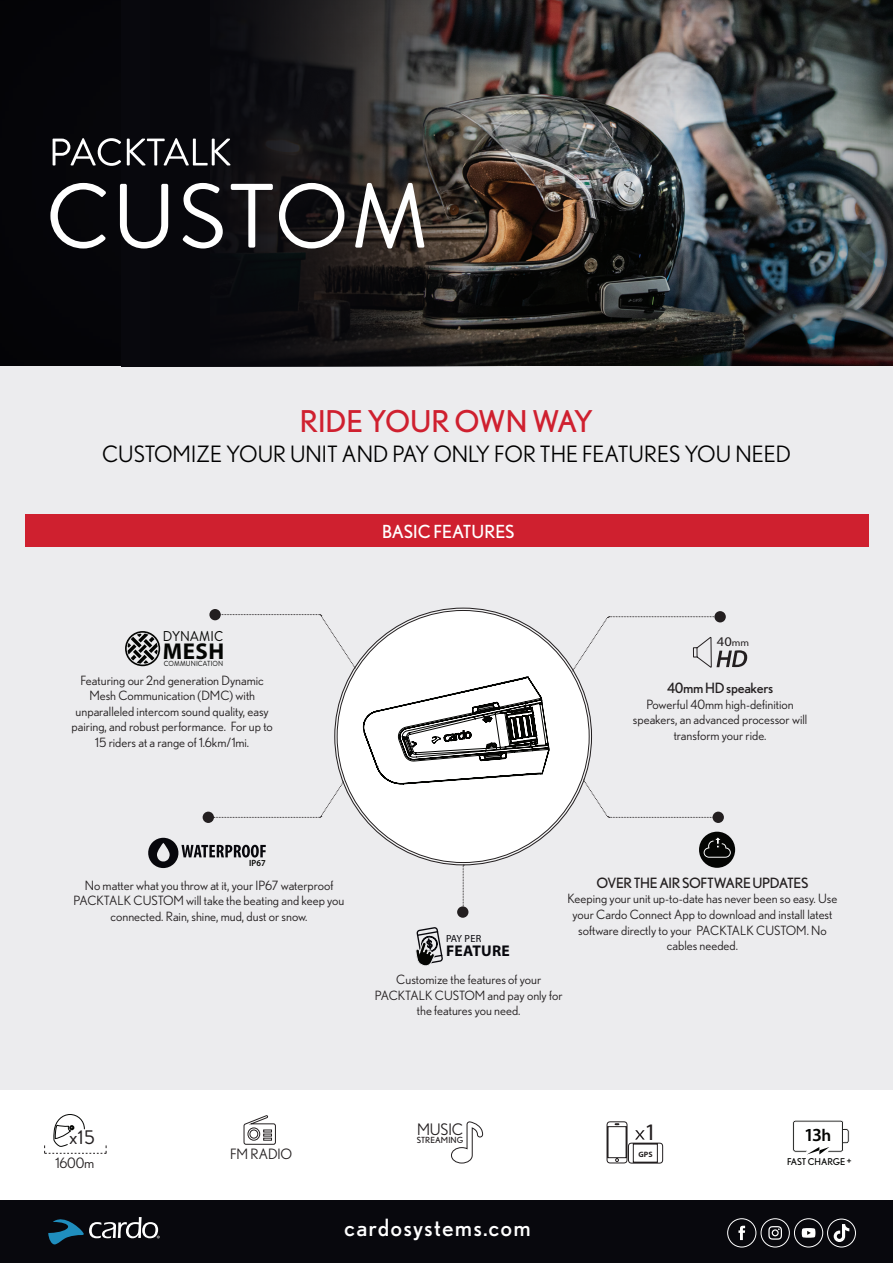
<style>
.page{position:relative;width:893px;height:1263px;background:#fff}
.page>*{position:absolute;margin:0;border:0;box-sizing:border-box;transform-origin:0 0}
.t1{font:91.05px "Brandon Text";letter-spacing:.02em;color:#fff}
.t2{font:30px "Nobel";color:#cf202f}
.t3{font:23.85px "Myriad Pro";color:#231f20}
.t4{font:23.7px "Nobel";letter-spacing:.05em;color:#fff}
.t5{font:700 22.95px "Myriad Pro";color:#040503}
.t6{font:22.5px "Nobel";color:#000}
.t7{font:20.1px "Brandon Grotesque";color:#231f20}
.t8{font:600 18.45px "Myriad Pro";color:#040503}
.t9{font:18px "Nobel";color:#fff}
.t10{font:15.9px "Nobel";letter-spacing:-.01em;color:#231f20}
.t11{font:700 15.6px "Myriad Pro";letter-spacing:.02em;color:#08080d}
.t12{font:14.25px "Nobel";letter-spacing:-.01em;color:#231f20}
.t13{font:14.25px "Brandon Text";letter-spacing:.02em;color:#040503;scale:.91 1}
.t14{font:14.1px "Nobel";letter-spacing:-.02em;color:#231f20}
.t15{font:13.35px "Myriad Pro";color:#231f20;scale:1.09 1}
.t16{font:12.75px/15.6px "Nobel";color:#231f20;text-align:center}
.t17{font:10.35px "Myriad Pro";letter-spacing:-.02em;color:#08080d}
.t18{font:9.3px "Nobel";letter-spacing:-.005em;color:#040503}
.t19{font:600 9px "Myriad Pro";color:#040503;scale:.95 1}
.t20{font:8.4px "Nobel";letter-spacing:.01em;color:#231f20}
.t21{font:700 7.8px "Myriad Pro";color:#231f20}
.t22{font:7.35px "Brandon Text";letter-spacing:.02em;color:#040503;scale:.91 1}
.s1{font-size:9.45px}
.s2{font-size:17.1px}
.s3{font-size:9.6px}
</style>
<div class="page">
<div style="left:0;top:0;width:893px;height:374px;background:#08080d;opacity:.75"></div>
<div style="left:0;top:366px;width:893px;height:724px;background:#ececee"></div>
<svg style="left:243px;top:1115px;width:33px;height:30px"></svg>
<svg style="left:792px;top:1120px;width:58px;height:34px"></svg>
<svg style="left:451px;top:1121px;width:33px;height:43px"></svg>
<svg style="left:606px;top:1121px;width:57px;height:43px"></svg>
<svg style="left:44px;top:1114px;width:63px;height:40px"></svg>
<div style="left:209px;top:609px;width:12px;height:11px;background:#231f20;border-radius:50%"></div>
<div style="left:203px;top:812px;width:11px;height:11px;background:#231f20;border-radius:50%"></div>
<div style="left:713px;top:812px;width:11px;height:11px;background:#231f20;border-radius:50%"></div>
<div style="left:457px;top:906px;width:11px;height:12px;background:#231f20;border-radius:50%"></div>
<div style="left:336px;top:609px;width:254px;height:255px;background:#fff;border-radius:50%"></div>
<svg style="left:213px;top:614px;width:337px;height:204px"></svg>
<svg style="left:125px;top:631px;width:35px;height:35px"></svg>
<svg style="left:557px;top:514px;width:190px;height:304px"></svg>
<svg style="left:148px;top:838px;width:118px;height:30px"></svg>
<div style="left:26px;top:515px;width:843px;height:32px;background:#cf202f"></div>
<div style="left:0;top:1200px;width:893px;height:63px;background:#08080d"></div>
<div style="left:727px;top:1218px;width:29px;height:29px;border:1px solid #fff;border-radius:50%"></div>
<svg style="left:738px;top:1226px;width:7px;height:14px"></svg>
<svg style="left:768px;top:1226px;width:14px;height:14px"></svg>
<div style="left:761px;top:1218px;width:29px;height:29px;border:1px solid #fff;border-radius:50%"></div>
<svg style="left:802px;top:1228px;width:13px;height:10px"></svg>
<div style="left:794px;top:1218px;width:29px;height:29px;border:1px solid #fff;border-radius:50%"></div>
<div style="left:827px;top:1219px;width:29px;height:28px;border:1px solid #fff;border-radius:14px"></div>
<svg style="left:834px;top:1224px;width:15px;height:18px"></svg>
<svg style="left:121px;top:0;width:385px;height:366px;background:#1e1c1d"></svg>
<svg style="left:53px;top:138px;width:178px;height:28px"></svg>
<div style="left:699px;top:832px;width:36px;height:36px;background:#040503;border-radius:50%"></div>
<svg style="left:704px;top:836px;width:27px;height:22px"></svg>
<svg style="left:48px;top:1217px;width:112px;height:27px"></svg>
<svg style="left:416px;top:927px;width:27px;height:39px"></svg>
<svg style="left:463px;top:865px;width:1px;height:42px"></svg>
<h1 class="t1" style="left:46px;top:154px;width:385px">CUSTOM</h1>
<h2 class="t2" style="left:300px;top:404px;width:295px">RIDE YOUR OWN WAY</h2>
<h3 class="t6" style="left:102px;top:441px;width:690px">CUSTOMIZE YOUR UNIT AND PAY ONLY FOR THE FEATURES YOU NEED</h3>
<p class="t13" style="left:163px;top:626px;width:68px">DYNAMIC</p>
<h3 class="t5" style="left:163px;top:636px;width:63px">MESH</h3>
<p class="t22" style="left:164px;top:659px;width:67px">COMMUNICATION</p>
<p class="t16" style="left:72px;top:672px;width:203px">Featuring our 2nd generation Dynamic Mesh Communication (DMC) with unparalleled intercom sound quality, easy pairing, and robust performance. For up to 15 riders at a range of 1.6km/1mi.</p>
<h3 class="t9" style="left:382px;top:521px;width:134px">BASIC FEATURES</h3>
<p class="t15" style="left:717px;top:634px;width:31px">40<span class="s1">mm</span></p>
<p class="t14" style="left:667px;top:680px;width:108px">40mm HD speakers</p>
<p class="t16" style="left:633px;top:696px;width:176px">Powerful 40mm high-definition speakers, an advanced processor will transform your ride.</p>
<p class="t19" style="left:249px;top:857px;width:19px">IP67</p>
<p class="t16" style="left:74px;top:877px;width:272px">No matter what you throw at it, your IP67 waterproof<br>PACKTALK CUSTOM will take the beating and keep you connected. Rain, shine, mud, dust or snow.</p>
<p class="t17" style="left:446px;top:932px;width:37px">PAY PER</p>
<p class="t11" style="left:446px;top:941px;width:65px">FEATURE</p>
<p class="t14" style="left:596px;top:875px;width:214px">OVER THE AIR SOFTWARE UPDATES</p>
<p class="t16" style="left:567px;top:891px;width:272px">Keeping your unit up-to-date has never been so easy. Use your Cardo Connect App to download and install latest software directly to your PACKTALK CUSTOM. No cables needed.</p>
<p class="t16" style="left:375px;top:971px;width:189px">Customize the features of your<br>PACKTALK CUSTOM and pay only for the features you need.</p>
<p class="t10" style="left:417px;top:1120px;width:48px">MUSIC</p>
<p class="t20" style="left:417px;top:1135px;width:48px">STREAMING</p>
<h3 class="t7" style="left:69px;top:1123px;width:27px">x15</h3>
<h3 class="t3" style="left:645px;top:1117px;width:14px">1</h3>
<p class="t12" style="left:55px;top:1154px;width:40px">1600m</p>
<p class="t12" style="left:230px;top:1146px;width:64px">FM RADIO</p>
<h3 class="t4" style="left:344px;top:1214px;width:188px">cardosystems.com</h3>
<p class="t21" style="left:638px;top:1149px;width:16px">GPS</p>
<h3 class="t8" style="left:804px;top:1123px;width:29px">13<span class="s2">h</span></h3>
<p class="t18" style="left:787px;top:1156px;width:66px">FAST CHARGE <span class="s3">+</span></p>
</div>
